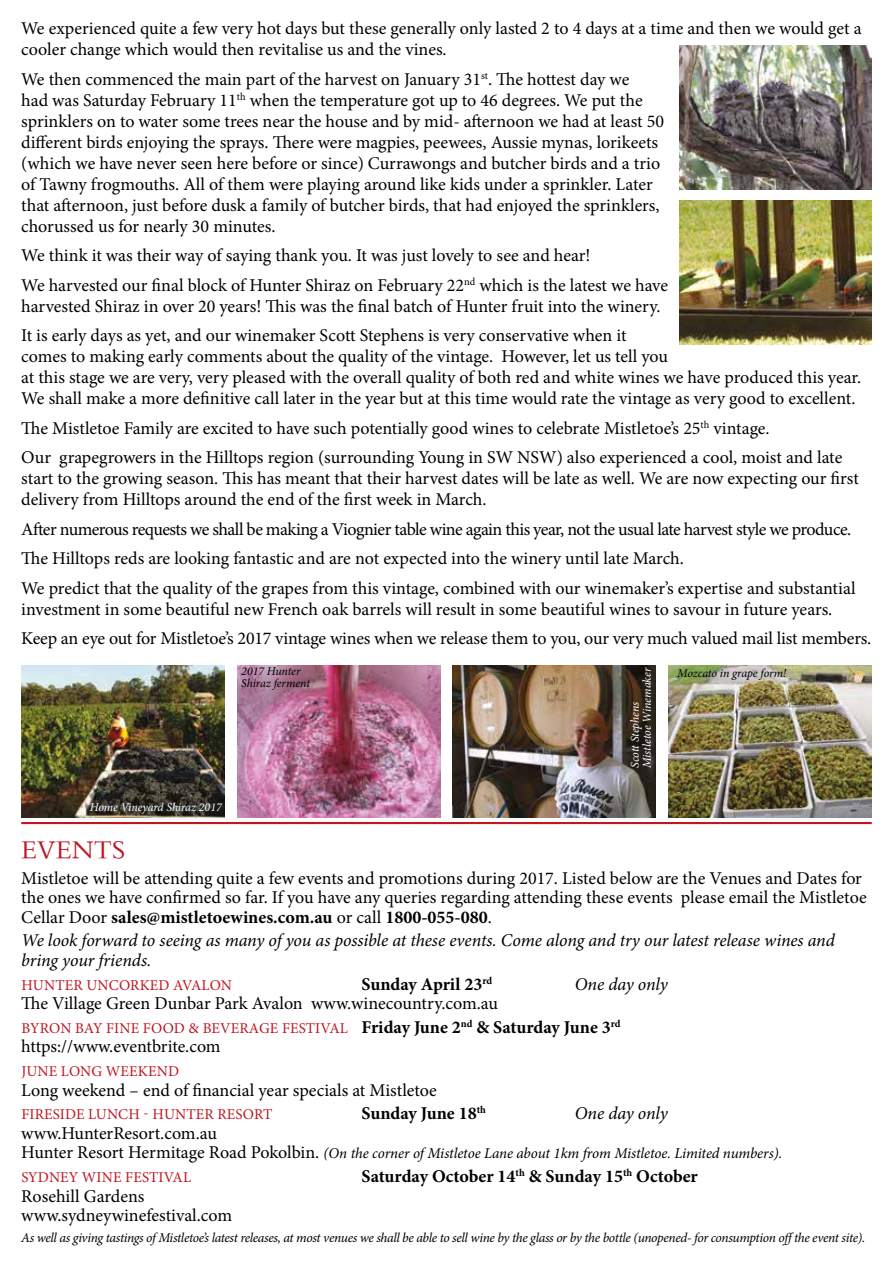
<style>
.page{position:relative;width:893px;height:1263px;background:#fff}
.page>*{position:absolute;margin:0;border:0;box-sizing:border-box;transform-origin:0 0}
.t1{font:27px "Traditional Arabic";color:#be1622}
.t2{font:18px/21px "Minion Pro";letter-spacing:-.005em;color:#000}
.t3{font:italic 18px/19.5px "Minion Pro";letter-spacing:-.01em;color:#000}
.t4{font:700 18px "Minion Pro";color:#000}
.t5{font:15px "Minion Pro";letter-spacing:.01em;color:#be1622}
.t6{font:italic 15px/23.7px "Minion Pro";letter-spacing:-.01em;color:#000}
.t7{font:italic 13.5px "Minion Pro";letter-spacing:-.03em;color:#000}
.t8{font:italic 12px/12px "Minion Pro";letter-spacing:-.005em;color:#fff}
.t9{font:italic 12px/12px "Minion Pro";letter-spacing:-.01em;color:#000}
.s1{font-weight:700}
.s2{font-weight:700;font-size:18px;color:#000}
.s3{font-style:normal;font-size:18px}
.s4{font-style:normal;color:#be1622}
</style>
<div class="page">
<img style="left:679px;top:200px;width:193px;height:145px">
<img style="left:679px;top:46px;width:193px;height:144px">
<img style="left:21px;top:665px;width:203px;height:152px">
<img style="left:237px;top:665px;width:203px;height:152px">
<img style="left:453px;top:665px;width:203px;height:152px">
<img style="left:669px;top:665px;width:203px;height:152px">
<hr style="left:21px;top:822px;width:851px;height:2px;background:#be1622">
<p class="t2" style="left:21px;top:18px;width:842px">We experienced quite a few very hot days but these generally only lasted 2 to 4 days at a time and then we would get a cooler change which would then revitalise us and the vines.</p>
<p class="t2" style="left:21px;top:69px;width:644px">We then commenced the main part of the harvest on January 31<sup>st</sup>. The hottest day we<br>had was Saturday February 11<sup>th</sup> when the temperature got up to 46 degrees. We put the sprinklers on to water some trees near the house and by mid- afternoon we had at least 50 different birds enjoying the sprays. There were magpies, peewees, Aussie mynas, lorikeets (which we have never seen here before or since) Currawongs and butcher birds and a trio of Tawny frogmouths. All of them were playing around like kids under a sprinkler. Later that afternoon, just before dusk a family of butcher birds, that had enjoyed the sprinklers, chorussed us for nearly 30 minutes.</p>
<p class="t2" style="left:21px;top:241px;width:648px;line-height:29.5px">We think it was their way of saying thank you. It was just lovely to see and hear!<br>We harvested our final block of Hunter Shiraz on February 22<sup>nd</sup> which is the latest we have</p>
<p class="t2" style="left:21px;top:291px;width:641px;line-height:29.5px">harvested Shiraz in over 20 years! This was the final batch of Hunter fruit into the winery.<br>It is early days as yet, and our winemaker Scott Stephens is very conservative when it</p>
<p class="t2" style="left:21px;top:346px;width:841px">comes to making early comments about the quality of the vintage. However, let us tell you<br>at this stage we are very, very pleased with the overall quality of both red and white wines we have produced this year.<br>We shall make a more definitive call later in the year but at this time would rate the vintage as very good to excellent.</p>
<p class="t2" style="left:21px;top:413px;width:822px;line-height:29.5px">The Mistletoe Family are excited to have such potentially good wines to celebrate Mistletoe’s 25<sup>th</sup> vintage.<br>Our grapegrowers in the Hilltops region (surrounding Young in SW NSW) also experienced a cool, moist and late</p>
<p class="t2" style="left:21px;top:468px;width:839px">start to the growing season. This has meant that their harvest dates will be late as well. We are now expecting our first delivery from Hilltops around the end of the first week in March.</p>
<p class="t2" style="left:21px;top:514px;width:836px;line-height:29.5px">After numerous requests we shall be making a Viognier table wine again this year, not the usual late harvest style we produce.<br>The Hilltops reds are looking fantastic and are not expected into the winery until late March.<br>We predict that the quality of the grapes from this vintage, combined with our winemaker’s expertise and substantial</p>
<p class="t2" style="left:21px;top:594px;width:851px;line-height:29.5px">investment in some beautiful new French oak barrels will result in some beautiful wines to savour in future years.<br>Keep an eye out for Mistletoe’s 2017 vintage wines when we release them to you, our very much valued mail list members.</p>
<p class="t8" style="left:90px;top:801px;width:133px">Home Vineyard Shiraz 2017</p>
<p class="t9" style="left:241px;top:665px;width:70px">2017 Hunter<br>Shiraz ferment</p>
<p class="t8" style="left:629px;top:768px;width:102px;rotate:-90deg">Scott Stephens<br>Mistletoe Winemaker</p>
<p class="t9" style="left:677px;top:667px;width:111px">Mozcato in grape form!</p>
<h1 class="t1" style="left:21px;top:833px;width:106px">EVENTS</h1>
<p class="t2" style="left:21px;top:868px;width:847px;line-height:19.5px">Mistletoe will be attending quite a few events and promotions during 2017. Listed below are the Venues and Dates for the ones we have confirmed so far. If you have any queries regarding attending these events please email the Mistletoe<br>Cellar Door <span class="s1">sales@mistletoewines.com.au</span> or call <span class="s1">1800-055-080</span>.</p>
<p class="t3" style="left:21px;top:931px;width:815px">We look forward to seeing as many of you as possible at these events. Come along and try our latest release wines and bring your friends.</p>
<p class="t5" style="left:21px;top:975px;width:212px">HUNTER UNCORKED AVALON</p>
<p class="t4" style="left:361px;top:971px;width:132px">Sunday April 23<sup>rd</sup></p>
<p class="t3" style="left:575px;top:974px;width:95px">One day only</p>
<p class="t2" style="left:21px;top:993px;width:478px">The Village Green Dunbar Park Avalon www.winecountry.com.au</p>
<p class="t5" style="left:21px;top:1018px;width:601px">BYRON BAY FINE FOOD &amp; BEVERAGE FESTIVAL <span class="s2">Friday June 2</span><sup>nd</sup> <span class="s2">&amp; Saturday June 3</span><sup>rd</sup></p>
<p class="t2" style="left:21px;top:1036px;width:201px">https://www.eventbrite.com</p>
<p class="t5" style="left:21px;top:1061px;width:159px">JUNE LONG WEEKEND</p>
<p class="t2" style="left:21px;top:1079px;width:417px">Long weekend – end of financial year specials at Mistletoe</p>
<p class="t5" style="left:21px;top:1104px;width:252px">FIRESIDE LUNCH - HUNTER RESORT</p>
<p class="t4" style="left:361px;top:1101px;width:126px">Sunday June 18<sup>th</sup></p>
<p class="t3" style="left:575px;top:1104px;width:95px">One day only</p>
<p class="t2" style="left:21px;top:1123px;width:197px">www.HunterResort.com.au</p>
<p class="t6" style="left:21px;top:1142px;width:762px"><span class="s3">Hunter Resort Hermitage Road Pokolbin.</span> (On the corner of Mistletoe Lane about 1km from Mistletoe. Limited numbers).<br><span class="s4">SYDNEY WINE FESTIVAL</span></p>
<p class="t4" style="left:361px;top:1164px;width:338px">Saturday October 14<sup>th</sup> &amp; Sunday 15<sup>th</sup> October</p>
<p class="t2" style="left:21px;top:1186px;width:212px;line-height:19.5px">Rosehill Gardens www.sydneywinefestival.com</p>
<p class="t7" style="left:21px;top:1228px;width:845px">As well as giving tastings of Mistletoe’s latest releases, at most venues we shall be able to sell wine by the glass or by the bottle (unopened- for consumption offthe event site).</p>
</div>
